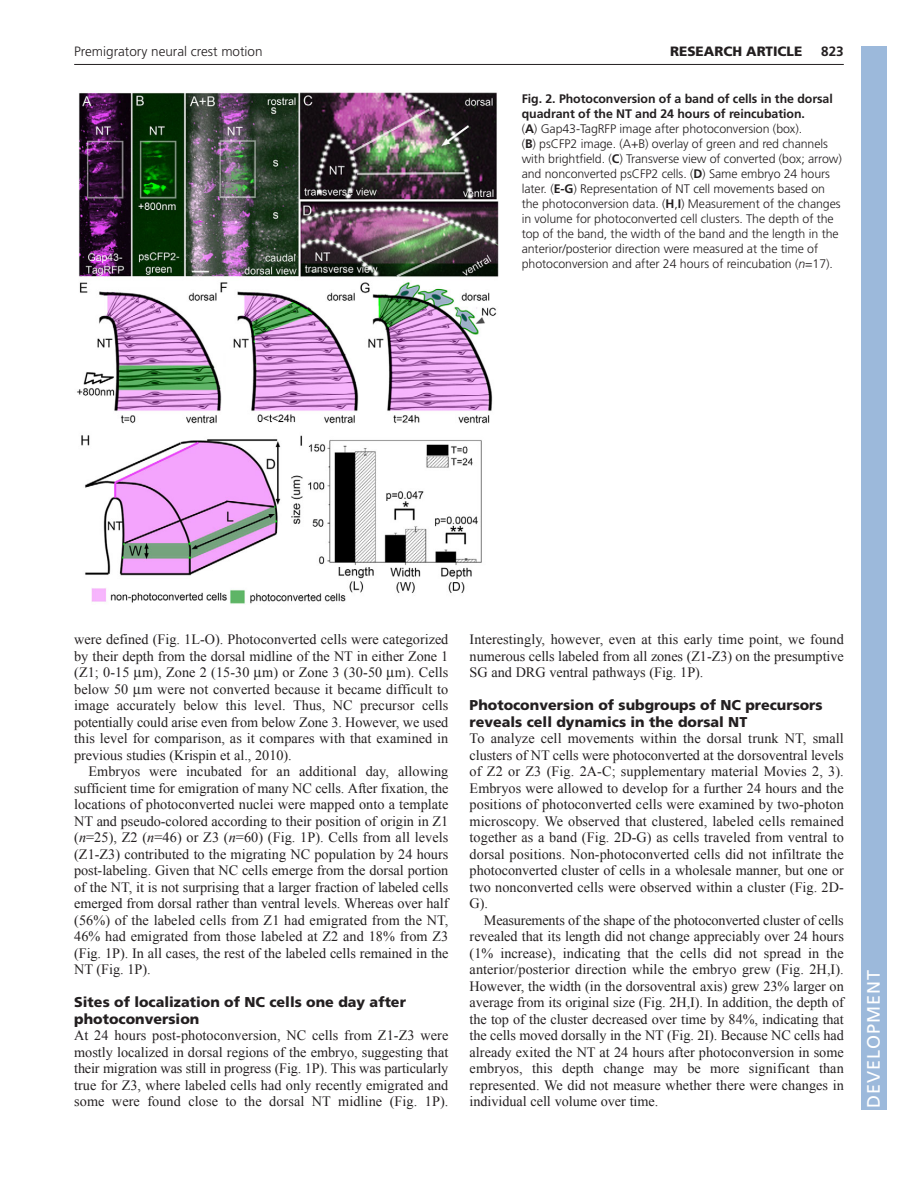
<style>
.page{position:relative;width:918px;height:1188px;background:#fff}
.page>*{position:absolute;margin:0;border:0;box-sizing:border-box;transform-origin:0 0}
.t1{font:18px "Frutiger LT Std";letter-spacing:.055em;color:#fff}
.t2{font:14.25px/16.5px "Times New Roman";letter-spacing:-.005em;color:#231f20;text-align:justify}
.t3{font:900 14.25px/16.5px "Frutiger LT Std";color:#231f20}
.t4{font:300 13.5px "Frutiger";color:#231f20}
.t5{font:900 13.5px "Frutiger LT Std";color:#231f20}
.t6{font:700 13.5px "Frutiger LT Std";color:#231f20}
.t7{font:300 12.3px/15px "Frutiger";letter-spacing:-.005em;color:#231f20}
.s1{font-weight:700}
.s2{font-style:italic}
</style>
<div class="page">
<hr style="left:74px;top:64px;width:770px;height:1px;background:#231f20">
<img style="left:77px;top:92px;width:422px;height:512px">
<div style="left:861px;top:46px;width:25px;height:1064px;background:#9cb9db"></div>
<p class="t4" style="left:74px;top:46px;width:190px">Premigratory neural crest motion</p>
<p class="t5" style="left:670px;top:46px;width:134px">RESEARCH ARTICLE</p>
<p class="t6" style="left:821px;top:46px;width:24px">823</p>
<p class="t7" style="left:522px;top:92px;width:322px"><span class="s1">Fig. 2. Photoconversion of a band of cells in the dorsal quadrant of the NT and 24 hours of reincubation.<br></span>(<span class="s1">A</span>) Gap43-TagRFP image after photoconversion (box).<br>(<span class="s1">B</span>) psCFP2 image. (A+B) overlay of green and red channels with brightfield. (<span class="s1">C</span>) Transverse view of converted (box; arrow) and nonconverted psCFP2 cells. (<span class="s1">D</span>) Same embryo 24 hours later. (<span class="s1">E-G</span>) Representation of NT cell movements based on the photoconversion data. (<span class="s1">H</span>,<span class="s1">I</span>) Measurement of the changes in volume for photoconverted cell clusters. The depth of the top of the band, the width of the band and the length in the anterior/posterior direction were measured at the time of photoconversion and after 24 hours of reincubation (<span class="s2">n</span>=17).</p>
<p class="t2" style="left:74px;top:631px;width:376px">were defined (Fig. 1L-O). Photoconverted cells were categorized by their depth from the dorsal midline of the NT in either Zone 1 (Z1; 0-15 m), Zone 2 (15-30 m) or Zone 3 (30-50 m). Cells below 50 m were not converted because it became difficult to image accurately below this level. Thus, NC precursor cells potentially could arise even from below Zone 3. However, we used this level for comparison, as it compares with that examined in previous studies (Krispin et al., 2010).</p>
<p class="t2" style="left:74px;top:763px;width:376px;text-indent:14px">Embryos were incubated for an additional day, allowing sufficient time for emigration of many NC cells. After fixation, the locations of photoconverted nuclei were mapped onto a template NT and pseudo-colored according to their position of origin in Z1 (<span class="s2">n</span>=25), Z2 (<span class="s2">n</span>=46) or Z3 (<span class="s2">n</span>=60) (Fig. 1P). Cells from all levels (Z1-Z3) contributed to the migrating NC population by 24 hours post-labeling. Given that NC cells emerge from the dorsal portion of the NT, it is not surprising that a larger fraction of labeled cells emerged from dorsal rather than ventral levels. Whereas over half (56%) of the labeled cells from Z1 had emigrated from the NT, 46% had emigrated from those labeled at Z2 and 18% from Z3 (Fig. 1P). In all cases, the rest of the labeled cells remained in the NT (Fig. 1P).</p>
<p class="t3" style="left:74px;top:995px;width:333px">Sites of localization of NC cells one day after photoconversion</p>
<p class="t2" style="left:74px;top:1027px;width:376px">At 24 hours post-photoconversion, NC cells from Z1-Z3 were mostly localized in dorsal regions of the embryo, suggesting that their migration was still in progress (Fig. 1P). This was particularly true for Z3, where labeled cells had only recently emigrated and some were found close to the dorsal NT midline (Fig. 1P).</p>
<p class="t2" style="left:470px;top:631px;width:376px">Interestingly, however, even at this early time point, we found numerous cells labeled from all zones (Z1-Z3) on the presumptive SG and DRG ventral pathways (Fig. 1P).</p>
<p class="t3" style="left:470px;top:698px;width:355px">Photoconversion of subgroups of NC precursors reveals cell dynamics in the dorsal NT</p>
<p class="t2" style="left:470px;top:730px;width:376px">To analyze cell movements within the dorsal trunk NT, small clusters of NT cells were photoconverted at the dorsoventral levels of Z2 or Z3 (Fig. 2A-C; supplementary material Movies 2, 3).<br>Embryos were allowed to develop for a further 24 hours and the positions of photoconverted cells were examined by two-photon microscopy. We observed that clustered, labeled cells remained together as a band (Fig. 2D-G) as cells traveled from ventral to dorsal positions. Non-photoconverted cells did not infiltrate the photoconverted cluster of cells in a wholesale manner, but one or two nonconverted cells were observed within a cluster (Fig. 2D-G).</p>
<p class="t2" style="left:470px;top:912px;width:376px;text-indent:14px">Measurements of the shape of the photoconverted cluster of cells revealed that its length did not change appreciably over 24 hours (1% increase), indicating that the cells did not spread in the anterior/posterior direction while the embryo grew (Fig. 2H,I).<br>However, the width (in the dorsoventral axis) grew 23% larger on average from its original size (Fig. 2H,I). In addition, the depth of the top of the cluster decreased over time by 84%, indicating that the cells moved dorsally in the NT (Fig. 2I). Because NC cells had already exited the NT at 24 hours after photoconversion in some embryos, this depth change may be more significant than represented. We did not measure whether there were changes in individual cell volume over time.</p>
<p class="t1" style="left:863px;top:1108px;width:140px;rotate:-90deg">DEVELOPMENT</p>
</div>
